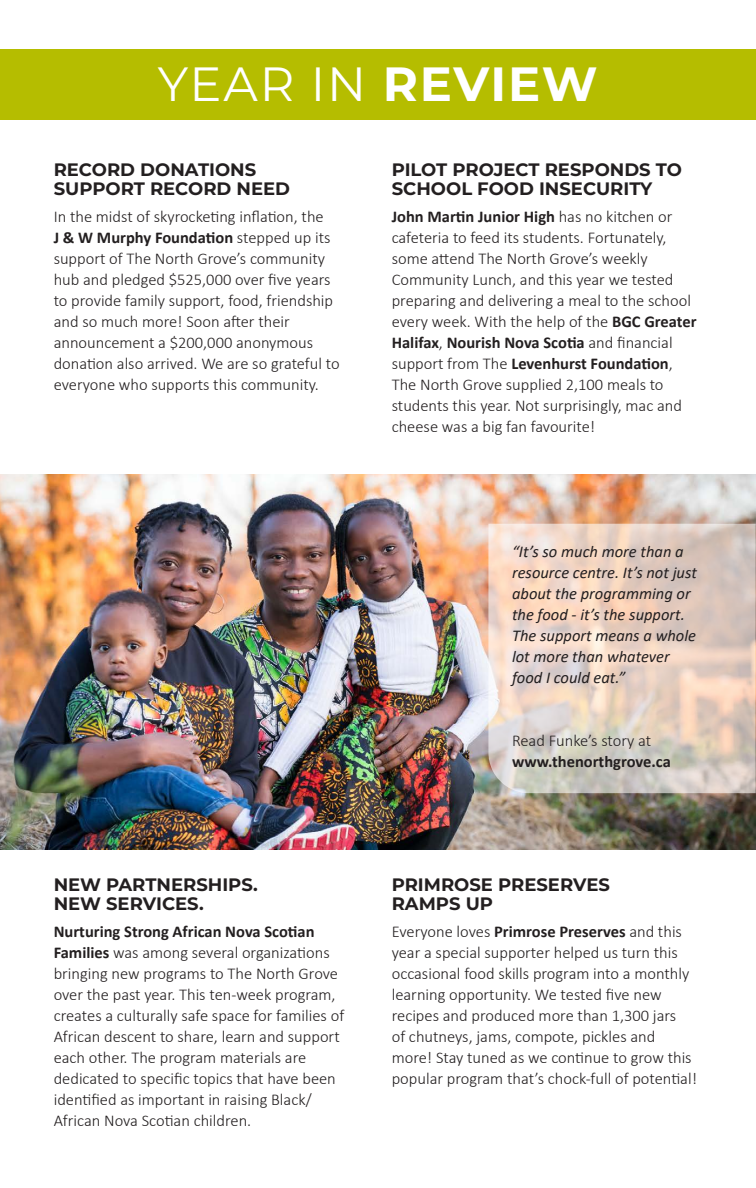
<style>
.page{position:relative;width:756px;height:1188px;background:#fff}
.page>*{position:absolute;margin:0;border:0;box-sizing:border-box;transform-origin:0 0}
.t1{font:48px "Montserrat";letter-spacing:.04em;color:#fff}
.Body_Bold{font:700 18px/19.5px "Montserrat";color:#231f20}
.Body{font:300 16.5px/21px "Calibri";color:#231f20}
.Body-2{font:italic 16.5px/21px "Calibri";color:#231f20}
.Body-3{font:700 16.5px "Calibri";color:#231f20}
.s1{font-weight:700}
</style>
<div class="page">
<img style="left:0;top:475px;width:756px;height:375px">
<svg style="left:488px;top:524px;width:268px;height:269px;background:#e2cfc3"></svg>
<div style="left:0;top:50px;width:756px;height:70px;background:#b5bd00"></div>
<p class="t1" style="left:158px;top:51px;width:442px">YEAR IN <span class="s1">REVIEW</span></p>
<p class="Body_Bold" style="left:54px;top:159px;width:238px">RECORD DONATIONS<br>SUPPORT RECORD NEED</p>
<p class="Body" style="left:54px;top:206px;width:288px">In the midst of skyrocketing inflation, the<br><span class="s1">J &amp; W Murphy Foundation</span> stepped up its support of The North Grove’s community hub and pledged $525,000 over five years to provide family support, food, friendship and so much more! Soon after their announcement a $200,000 anonymous donation also arrived. We are so grateful to everyone who supports this community.</p>
<p class="Body_Bold" style="left:54px;top:874px;width:206px">NEW PARTNERSHIPS.<br>NEW SERVICES.</p>
<p class="Body" style="left:54px;top:920px;width:292px"><span class="s1">Nurturing Strong African Nova Scotian Families</span> was among several organizations bringing new programs to The North Grove over the past year. This ten-week program, creates a culturally safe space for families of African descent to share, learn and support each other. The program materials are dedicated to specific topics that have been identified as important in raising Black/ African Nova Scotian children.</p>
<p class="Body_Bold" style="left:392px;top:159px;width:292px">PILOT PROJECT RESPONDS TO<br>SCHOOL FOOD INSECURITY</p>
<p class="Body" style="left:392px;top:206px;width:306px"><span class="s1">John Martin Junior High</span> has no kitchen or cafeteria to feed its students. Fortunately, some attend The North Grove’s weekly Community Lunch, and this year we tested preparing and delivering a meal to the school every week. With the help of the <span class="s1">BGC Greater Halifax</span>, <span class="s1">Nourish Nova Scotia</span> and financial support from The <span class="s1">Levenhurst Foundation</span>, The North Grove supplied 2,100 meals to students this year. Not surprisingly, mac and cheese was a big fan favourite!</p>
<p class="Body-2" style="left:512px;top:540px;width:186px">“It’s so much more than a resource centre. It’s not just about the programming or the food - it’s the support.<br>The support means a whole lot more than whatever food I could eat.”</p>
<p class="Body" style="left:512px;top:730px;width:141px">Read Funke’s story at</p>
<p class="Body-3" style="left:512px;top:750px;width:160px">www.thenorthgrove.ca</p>
<p class="Body_Bold" style="left:392px;top:874px;width:220px">PRIMROSE PRESERVES<br>RAMPS UP</p>
<p class="Body" style="left:392px;top:920px;width:307px">Everyone loves <span class="s1">Primrose Preserves</span> and this year a special supporter helped us turn this occasional food skills program into a monthly learning opportunity. We tested five new recipes and produced more than 1,300 jars<br>of chutneys, jams, compote, pickles and more! Stay tuned as we continue to grow this popular program that’s chock-full of potential!</p>
</div>
